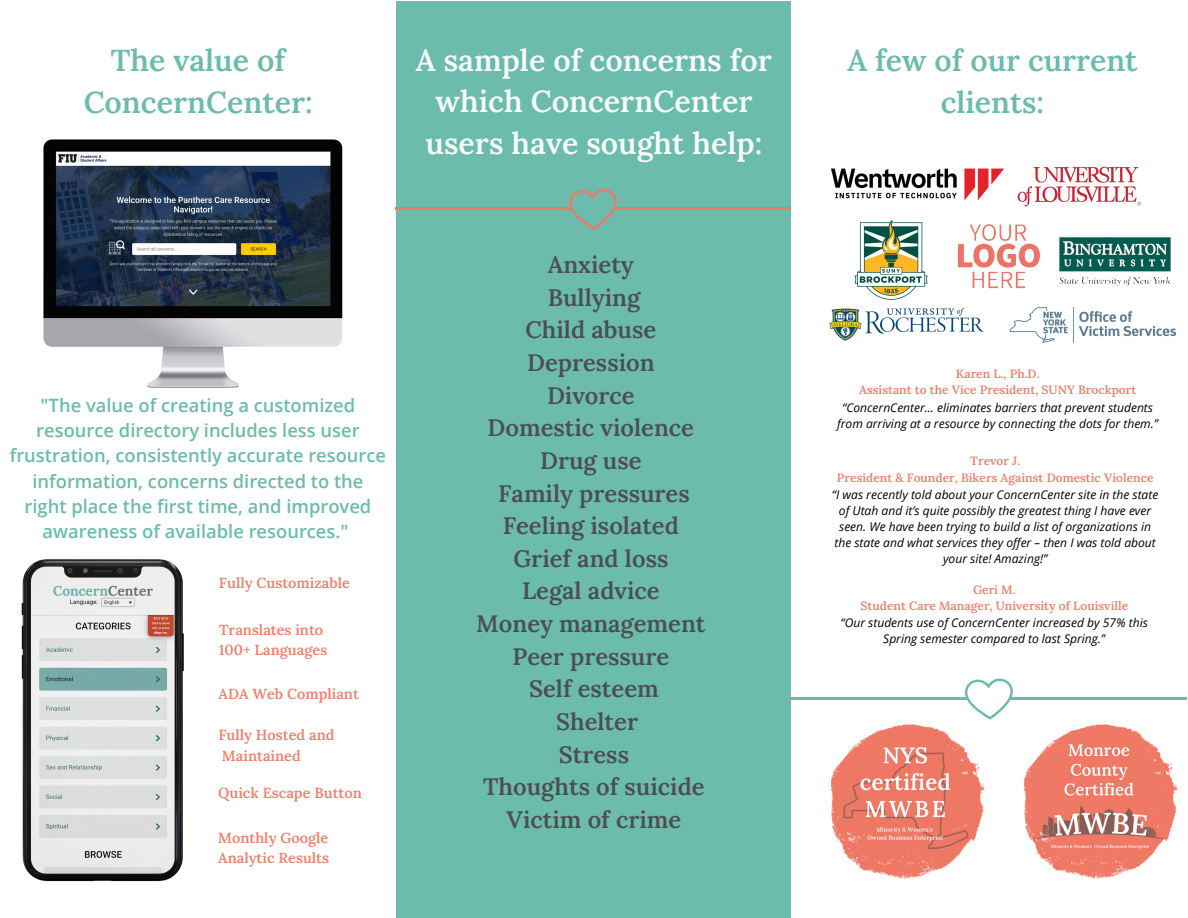
<style>
.page{position:relative;width:1188px;height:918px;background:#fff}
.page>*{position:absolute;margin:0;border:0;box-sizing:border-box;transform-origin:0 0}
.t1{font:600 30.3px/41.7px "Lora";color:#f8fcfb;text-align:center}
.t2{font:600 30.3px/41.7px "Lora";color:#6bbcac;text-align:center}
.t3{font:600 30.15px/41.7px "Lora";color:#6bbcac;text-align:center}
.t4{font:600 23.7px/32.7px "Lora";color:#4d4e50;text-align:center}
.t5{font:600 18.3px/25.3px "Open Sans";color:#6bbcac;text-align:center}
.t6{font:600 14.55px/20.2px "Lora";color:#ee826c}
.t7{font:italic 12px/16px "Open Sans";color:#000;text-align:center}
.t8{font:600 12px/16px "Lora";color:#ee826c;text-align:center}
</style>
<div class="page">
<div style="left:396px;top:1px;width:395px;height:917px;background:#6bbcac"></div>
<svg style="left:569px;top:189px;width:48px;height:41px"></svg>
<hr style="left:395px;top:208px;width:176px;height:2px;background:#f07965">
<hr style="left:614px;top:208px;width:177px;height:2px;background:#f07965">
<img style="left:43px;top:139px;width:300px;height:249px">
<img style="left:21px;top:559px;width:163px;height:323px">
<img style="left:831px;top:168px;width:173px;height:33px">
<img style="left:829px;top:309px;width:154px;height:31px">
<img style="left:957px;top:224px;width:84px;height:65px">
<img style="left:1017px;top:166px;width:125px;height:41px">
<img style="left:854px;top:220px;width:74px;height:80px">
<img style="left:1059px;top:237px;width:112px;height:49px">
<svg style="left:965px;top:679px;width:48px;height:15px"></svg>
<hr style="left:791px;top:697px;width:176px;height:3px;background:#6bbcac">
<img style="left:830px;top:694px;width:166px;height:185px">
<img style="left:996px;top:694px;width:191px;height:185px">
<img style="left:1009px;top:307px;width:168px;height:36px">
<h1 class="t2" style="left:84px;top:39px;width:230px">The value of<br>ConcernCenter:</h1>
<h1 class="t1" style="left:416px;top:39px;width:358px">A sample of concerns for which ConcernCenter users have sought help:</h1>
<p class="t5" style="left:10px;top:392px;width:378px">"The value of creating a customized resource directory includes less user frustration, consistently accurate resource information, concerns directed to the right place the first time, and improved awareness of available resources."</p>
<p class="t6" style="left:219px;top:573px;width:133px">Fully Customizable</p>
<p class="t6" style="left:219px;top:620px;width:110px">Translates into<br>100+ Languages</p>
<p class="t6" style="left:219px;top:683px;width:142px">ADA Web Compliant</p>
<p class="t6" style="left:218px;top:725px;width:118px">Fully Hosted and<br>Maintained</p>
<p class="t6" style="left:218px;top:783px;width:145px">Quick Escape Button</p>
<p class="t6" style="left:218px;top:828px;width:112px">Monthly Google<br>Analytic Results</p>
<h3 class="t4" style="left:476px;top:248px;width:231px">Anxiety<br>Bullying<br>Child abuse<br>Depression<br>Divorce<br>Domestic violence<br>Drug use<br>Family pressures<br>Feeling isolated<br>Grief and loss<br>Legal advice<br>Money management<br>Peer pressure<br>Self esteem<br>Shelter<br>Stress<br>Thoughts of suicide<br>Victim of crime</h3>
<h2 class="t3" style="left:847px;top:39px;width:292px">A few of our current clients:</h2>
<p class="t8" style="left:859px;top:366px;width:279px">Karen L., Ph.D.<br>Assistant to the Vice President, SUNY Brockport</p>
<p class="t7" style="left:837px;top:399px;width:323px">“ConcernCenter... eliminates barriers that prevent students from arriving at a resource by connecting the dots for them.”</p>
<p class="t8" style="left:837px;top:453px;width:318px">Trevor J.<br>President &amp; Founder, Bikers Against Domestic Violence</p>
<p class="t7" style="left:832px;top:486px;width:328px">“I was recently told about your ConcernCenter site in the state of Utah and it’s quite possibly the greatest thing I have ever seen. We have been trying to build a list of organizations in the state and what services they offer – then I was told about your site! Amazing!”</p>
<p class="t8" style="left:861px;top:581px;width:269px">Geri M.<br>Student Care Manager, University of Louisville</p>
<p class="t7" style="left:841px;top:614px;width:309px">“Our students use of ConcernCenter increased by 57% this<br>Spring semester compared to last Spring.”</p>
</div>
